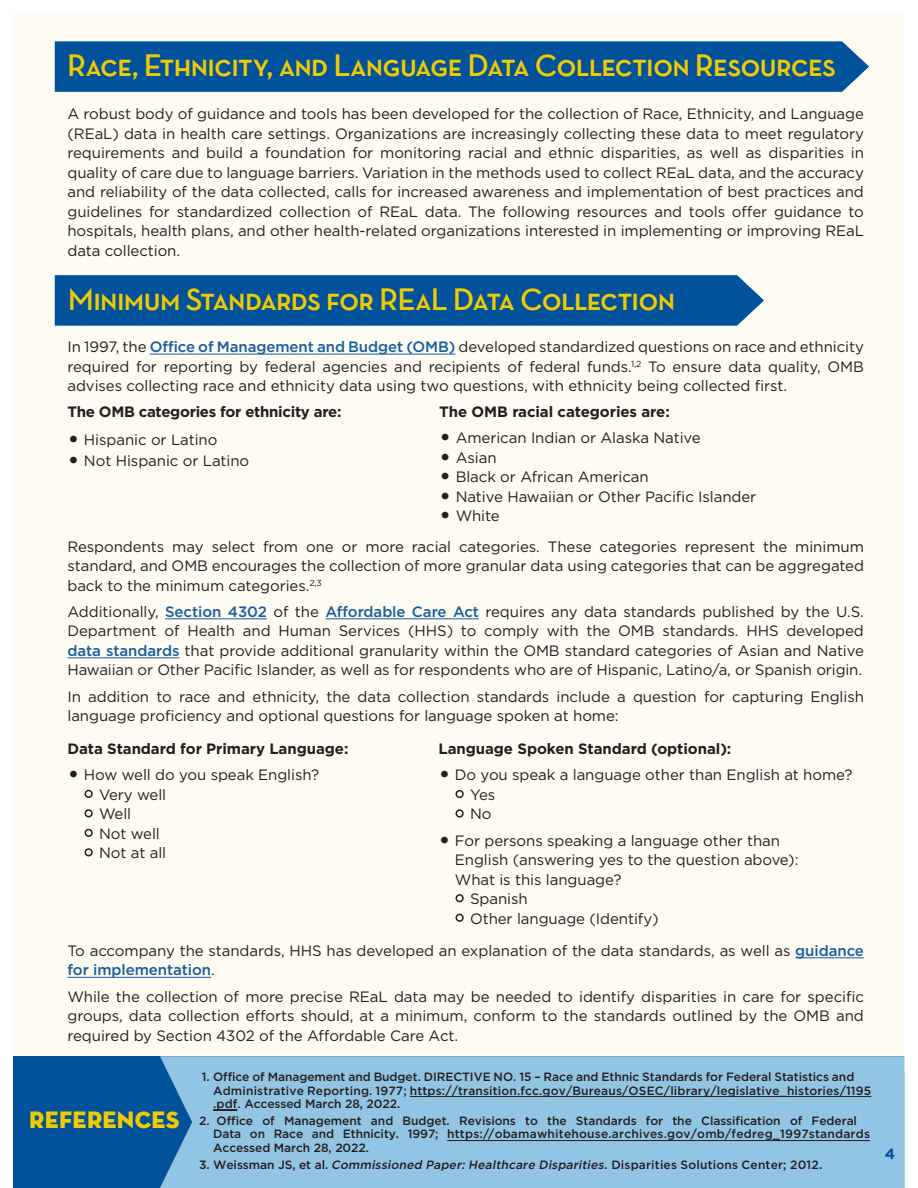
<style>
.page{position:relative;width:918px;height:1188px;background:#fff}
.page>*{position:absolute;margin:0;border:0;box-sizing:border-box;transform-origin:0 0}
.t1{font:31.5px "Neutra Text Demi SC";letter-spacing:-.03em;color:#f0cb02}
.t2{font:24px "Neutra Disp Titling";letter-spacing:.02em;color:#f0cb02}
.t3{font:15px/19.5px "Gotham";letter-spacing:-.005em;color:#231f20;text-align:justify}
.t4{font:700 15px "Gotham";letter-spacing:-.005em;color:#231f20}
.t5{font:700 15px "Gotham";color:#01529a}
.t6{font:500 12px/13.6px "Gotham";letter-spacing:-.005em;color:#231f20}
.t7{font:500 12px "Gotham";letter-spacing:.015em;color:#231f20}
.s1{font-weight:500;color:#175d9e}
.s2{font-size:25.5px}
.s3{font-style:italic}
</style>
<div class="page">
<div style="left:14px;top:14px;width:890px;height:1042px;background:#fdfbf2"></div>
<svg style="left:54px;top:40px;width:816px;height:53px;background:#115ca0"></svg>
<svg style="left:54px;top:274px;width:711px;height:53px;background:#125da0"></svg>
<hr style="left:150px;top:354px;width:305px;height:1px;background:#175d9e">
<hr style="left:165px;top:619px;width:102px;height:1px;background:#175d9e">
<hr style="left:325px;top:619px;width:154px;height:1px;background:#175d9e">
<hr style="left:68px;top:658px;width:111px;height:1px;background:#175d9e">
<hr style="left:795px;top:958px;width:69px;height:1px;background:#175d9e">
<hr style="left:68px;top:977px;width:143px;height:1px;background:#175d9e">
<div style="left:14px;top:1056px;width:890px;height:132px;background:#01529a"></div>
<div style="left:160px;top:1056px;width:744px;height:132px;background:#92c5e4"></div>
<hr style="left:410px;top:1096px;width:461px;height:1px;background:#231f20">
<svg style="left:213px;top:1110px;width:24px;height:1px"></svg>
<hr style="left:447px;top:1140px;width:423px;height:1px;background:#231f20">
<h2 class="t1" style="left:67px;top:46px;width:771px">Race, Ethnicity, and Language Data Collection Resources</h2>
<p class="t3" style="left:68px;top:104px;width:798px">A robust body of guidance and tools has been developed for the collection of Race, Ethnicity, and Language (REaL) data in health care settings. Organizations are increasingly collecting these data to meet regulatory requirements and build a foundation for monitoring racial and ethnic disparities, as well as disparities in quality of care due to language barriers. Variation in the methods used to collect REaL data, and the accuracy and reliability of the data collected, calls for increased awareness and implementation of best practices and guidelines for standardized collection of REaL data. The following resources and tools offer guidance to hospitals, health plans, and other health-related organizations interested in implementing or improving REaL data collection.</p>
<h2 class="t1" style="left:68px;top:280px;width:609px">Minimum Standards for REaL Data Collection</h2>
<p class="t3" style="left:67px;top:337px;width:798px">In 1997, the <span class="s1">Office of Management and Budget (OMB)</span> developed standardized questions on race and ethnicity required for reporting by federal agencies and recipients of federal funds.<sup>1,2</sup> To ensure data quality, OMB advises collecting race and ethnicity data using two questions, with ethnicity being collected first.</p>
<h3 class="t4" style="left:67px;top:402px;width:275px">The OMB categories for ethnicity are:</h3>
<p class="t3" style="left:68px;top:430px;width:152px"><span class="s2">•</span> Hispanic or Latino</p>
<p class="t3" style="left:68px;top:451px;width:183px"><span class="s2">•</span> Not Hispanic or Latino</p>
<h3 class="t4" style="left:439px;top:402px;width:232px">The OMB racial categories are:</h3>
<p class="t3" style="left:439px;top:428px;width:263px"><span class="s2">•</span> American Indian or Alaska Native</p>
<p class="t3" style="left:439px;top:448px;width:59px"><span class="s2">•</span> Asian</p>
<p class="t3" style="left:439px;top:467px;width:211px"><span class="s2">•</span> Black or African American</p>
<p class="t3" style="left:439px;top:487px;width:319px"><span class="s2">•</span> Native Hawaiian or Other Pacific Islander</p>
<p class="t3" style="left:439px;top:506px;width:62px"><span class="s2">•</span> White</p>
<p class="t3" style="left:68px;top:536px;width:798px">Respondents may select from one or more racial categories. These categories represent the minimum standard, and OMB encourages the collection of more granular data using categories that can be aggregated back to the minimum categories.<sup>2,3</sup></p>
<p class="t3" style="left:68px;top:601px;width:798px">Additionally, <span class="s1">Section 4302</span> of the <span class="s1">Affordable Care Act</span> requires any data standards published by the U.S.<br>Department of Health and Human Services (HHS) to comply with the OMB standards. HHS developed <span class="s1">data standards</span> that provide additional granularity within the OMB standard categories of Asian and Native Hawaiian or Other Pacific Islander, as well as for respondents who are of Hispanic, Latino/a, or Spanish origin.</p>
<p class="t3" style="left:68px;top:686px;width:798px">In addition to race and ethnicity, the data collection standards include a question for capturing English language proficiency and optional questions for language spoken at home:</p>
<h3 class="t4" style="left:68px;top:739px;width:282px">Data Standard for Primary Language:</h3>
<p class="t3" style="left:68px;top:765px;width:253px"><span class="s2">•</span> How well do you speak English?</p>
<p class="t3" style="left:83px;top:784px;width:85px"><span class="s2">•</span> Very well</p>
<p class="t3" style="left:83px;top:804px;width:50px"><span class="s2">•</span> Well</p>
<p class="t3" style="left:83px;top:823px;width:79px"><span class="s2">•</span> Not well</p>
<p class="t3" style="left:83px;top:843px;width:85px"><span class="s2">•</span> Not at all</p>
<h3 class="t4" style="left:438px;top:739px;width:294px">Language Spoken Standard (optional):</h3>
<p class="t3" style="left:438px;top:765px;width:416px"><span class="s2">•</span> Do you speak a language other than English at home?</p>
<p class="t3" style="left:454px;top:785px;width:43px"><span class="s2">•</span> Yes</p>
<p class="t3" style="left:454px;top:804px;width:39px"><span class="s2">•</span> No</p>
<p class="t3" style="left:455px;top:830px;width:345px;text-align:left;text-indent:-16px"><span class="s2">•</span> For persons speaking a language other than<br>English (answering yes to the question above):<br>What is this language?</p>
<p class="t3" style="left:454px;top:889px;width:76px"><span class="s2">•</span> Spanish</p>
<p class="t3" style="left:454px;top:908px;width:207px"><span class="s2">•</span> Other language (Identify)</p>
<p class="t3" style="left:68px;top:940px;width:798px">To accompany the standards, HHS has developed an explanation of the data standards, as well as <span class="s1">guidance for implementation</span>.</p>
<p class="t3" style="left:68px;top:986px;width:798px">While the collection of more precise REaL data may be needed to identify disparities in care for specific groups, data collection efforts should, at a minimum, conform to the standards outlined by the OMB and required by Section 4302 of the Affordable Care Act.</p>
<h2 class="t2" style="left:29px;top:1105px;width:152px">REFERENCES</h2>
<p class="t6" style="left:213px;top:1070px;width:660px;text-indent:-11px">1. Office of Management and Budget. DIRECTIVE NO. 15 – Race and Ethnic Standards for Federal Statistics and<br>Administrative Reporting. 1977; https://transition.fcc.gov/Bureaus/OSEC/library/legislative_histories/1195 .pdf. Accessed March 28, 2022.</p>
<p class="t6" style="left:213px;top:1114px;width:658px;text-indent:-14px">2. Office of Management and Budget. Revisions to the Standards for the Classification of Federal<br>Data on Race and Ethnicity. 1997; https://obamawhitehouse.archives.gov/omb/fedreg_1997standards<br>Accessed March 28, 2022.</p>
<p class="t7" style="left:199px;top:1157px;width:625px">3. Weissman JS, et al. <span class="s3">Commissioned Paper: Healthcare Disparities.</span> Disparities Solutions Center; 2012.</p>
<p class="t5" style="left:885px;top:1143px;width:12px">4</p>
</div>
